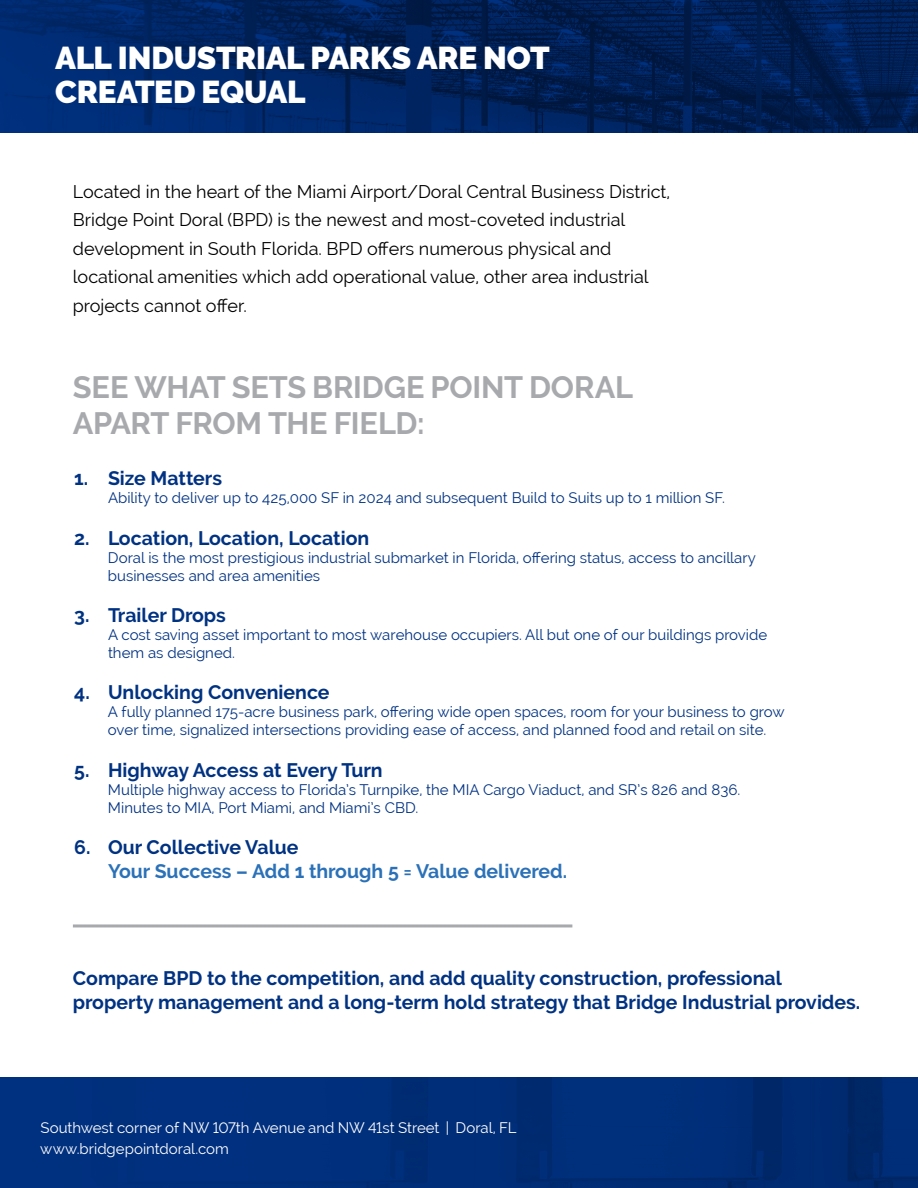
<style>
.page{position:relative;width:918px;height:1188px;background:#fff}
.page>*{position:absolute;margin:0;border:0;box-sizing:border-box;transform-origin:0 0}
.t1{font:900 31.5px/34.5px "Raleway";letter-spacing:-.01em;color:#fff}
.t2{font:700 30.75px/36px "Raleway";letter-spacing:-.005em;color:#a7a9ac}
.t3{font:700 19.5px/23.4px "Raleway";color:#003282}
.t4{font:700 19.5px "Raleway";color:#2b71b8}
.t5{font:18px/28.5px "Raleway";color:#000}
.t6{font:15px/18px "Raleway";color:#003282}
.t7{font:15px/21px "Raleway";color:#fff}
</style>
<div class="page">
<img style="left:0;top:0;width:918px;height:133px">
<hr style="left:73px;top:924px;width:499px;height:3px;background:#a7a9ac">
<img style="left:0;top:1077px;width:918px;height:111px">
<h1 class="t1" style="left:55px;top:40px;width:496px">ALL INDUSTRIAL PARKS ARE NOT<br>CREATED EQUAL</h1>
<p class="t5" style="left:73px;top:177px;width:599px">Located in the heart of the Miami Airport/Doral Central Business District, Bridge Point Doral (BPD) is the newest and most-coveted industrial development in South Florida. BPD offers numerous physical and locational amenities which add operational value, other area industrial projects cannot offer.</p>
<h2 class="t2" style="left:73px;top:370px;width:562px">SEE WHAT SETS BRIDGE POINT DORAL<br>APART FROM THE FIELD:</h2>
<h3 class="t3" style="left:74px;top:467px;width:149px">1. Size Matters</h3>
<p class="t6" style="left:108px;top:489px;width:618px">Ability to deliver up to 425,000 SF in 2024 and subsequent Build to Suits up to 1 million SF.</p>
<h3 class="t3" style="left:74px;top:526px;width:297px">2. Location, Location, Location</h3>
<p class="t6" style="left:108px;top:548px;width:649px">Doral is the most prestigious industrial submarket in Florida, offering status, access to ancillary businesses and area amenities</p>
<h3 class="t3" style="left:74px;top:604px;width:153px">3. Trailer Drops</h3>
<p class="t6" style="left:108px;top:626px;width:661px">A cost saving asset important to most warehouse occupiers. All but one of our buildings provide them as designed.</p>
<h3 class="t3" style="left:74px;top:681px;width:257px">4. Unlocking Convenience</h3>
<p class="t6" style="left:108px;top:703px;width:678px">A fully planned 175-acre business park, offering wide open spaces, room for your business to grow over time, signalized intersections providing ease of access, and planned food and retail on site.</p>
<h3 class="t3" style="left:74px;top:758px;width:310px">5. Highway Access at Every Turn</h3>
<p class="t6" style="left:108px;top:781px;width:634px">Multiple highway access to Florida’s Turnpike, the MIA Cargo Viaduct, and SR’s 826 and 836.<br>Minutes to MIA, Port Miami, and Miami’s CBD.</p>
<h3 class="t3" style="left:74px;top:836px;width:226px">6. Our Collective Value</h3>
<h3 class="t4" style="left:108px;top:860px;width:461px">Your Success – Add 1 through 5 = Value delivered.</h3>
<h3 class="t3" style="left:73px;top:967px;width:789px">Compare BPD to the competition, and add quality construction, professional property management and a long-term hold strategy that Bridge Industrial provides.</h3>
<p class="t7" style="left:40px;top:1117px;width:478px">Southwest corner of NW 107th Avenue and NW 41st Street | Doral, FL www.bridgepointdoral.com</p>
</div>
